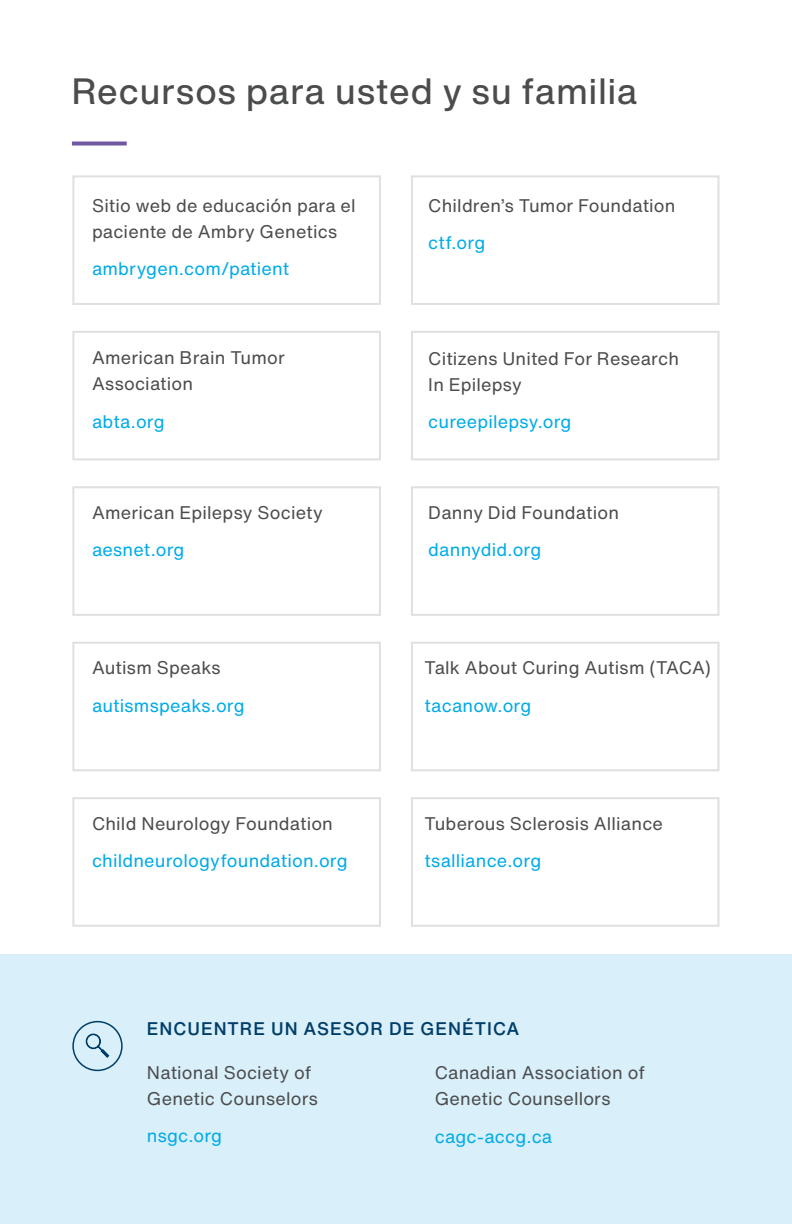
<style>
.page{position:relative;width:792px;height:1224px;background:#fff}
.page>*{position:absolute;margin:0;border:0;box-sizing:border-box;transform-origin:0 0}
.Titles{font:500 36px "Helvetica Now Display";letter-spacing:.05em;color:#4b4c4d}
.Section_text{font:18px/26px "Helvetica Now Text";letter-spacing:.01em;color:#4b4c4d}
.Link_section_text{font:18px "Helvetica Now Text";letter-spacing:.01em;color:#00abe7}
.whitney_sub_head{font:500 18px "Helvetica Now Text";letter-spacing:.055em;color:#003e69}
</style>
<div class="page">
<div style="left:72px;top:175px;width:309px;height:130px;border:2px solid #dfe0e2"></div>
<div style="left:72px;top:331px;width:309px;height:129px;border:2px solid #dfe0e2"></div>
<div style="left:72px;top:486px;width:309px;height:130px;border:2px solid #dfe0e2"></div>
<div style="left:72px;top:642px;width:309px;height:129px;border:2px solid #dfe0e2"></div>
<div style="left:72px;top:797px;width:309px;height:130px;border:2px solid #dfe0e2"></div>
<div style="left:411px;top:642px;width:309px;height:129px;border:2px solid #dfe0e2"></div>
<div style="left:411px;top:797px;width:309px;height:130px;border:2px solid #dfe0e2"></div>
<div style="left:411px;top:175px;width:309px;height:130px;border:2px solid #dfe0e2"></div>
<div style="left:411px;top:331px;width:309px;height:129px;border:2px solid #dfe0e2"></div>
<div style="left:411px;top:486px;width:309px;height:130px;border:2px solid #dfe0e2"></div>
<svg style="left:72px;top:142px;width:55px;height:4px"></svg>
<div style="left:0;top:955px;width:792px;height:269px;background:#d9effa"></div>
<div style="left:72px;top:1021px;width:51px;height:50px;border:2px solid #003e69;border-radius:50%"></div>
<svg style="left:86px;top:1034px;width:23px;height:24px"></svg>
<p class="Titles" style="left:72px;top:66px;width:566px">Recursos para usted y su familia</p>
<p class="Section_text" style="left:92px;top:192px;width:265px">Sitio web de educación para el paciente de Ambry Genetics</p>
<p class="Link_section_text" style="left:92px;top:255px;width:199px">ambrygen.com/patient</p>
<p class="Section_text" style="left:92px;top:345px;width:194px">American Brain Tumor<br>Association</p>
<p class="Link_section_text" style="left:92px;top:408px;width:74px">abta.org</p>
<p class="Section_text" style="left:92px;top:499px;width:232px">American Epilepsy Society</p>
<p class="Link_section_text" style="left:92px;top:537px;width:94px">aesnet.org</p>
<p class="Section_text" style="left:92px;top:654px;width:130px">Autism Speaks</p>
<p class="Link_section_text" style="left:92px;top:692px;width:154px">autismspeaks.org</p>
<p class="Section_text" style="left:92px;top:810px;width:243px">Child Neurology Foundation</p>
<p class="Link_section_text" style="left:92px;top:847px;width:257px">childneurologyfoundation.org</p>
<p class="Section_text" style="left:428px;top:192px;width:249px">Children’s Tumor Foundation</p>
<p class="Link_section_text" style="left:428px;top:229px;width:58px">ctf.org</p>
<p class="Section_text" style="left:428px;top:345px;width:252px">Citizens United For Research<br>In Epilepsy</p>
<p class="Link_section_text" style="left:428px;top:408px;width:145px">cureepilepsy.org</p>
<p class="Section_text" style="left:428px;top:499px;width:192px">Danny Did Foundation</p>
<p class="Link_section_text" style="left:428px;top:537px;width:115px">dannydid.org</p>
<p class="Section_text" style="left:425px;top:654px;width:288px">Talk About Curing Autism (TACA)</p>
<p class="Link_section_text" style="left:425px;top:692px;width:108px">tacanow.org</p>
<p class="Section_text" style="left:425px;top:810px;width:240px">Tuberous Sclerosis Alliance</p>
<p class="Link_section_text" style="left:425px;top:847px;width:118px">tsalliance.org</p>
<p class="whitney_sub_head" style="left:147px;top:1015px;width:374px">ENCUENTRE UN ASESOR DE GENÉTICA</p>
<p class="Section_text" style="left:147px;top:1059px;width:173px">National Society of<br>Genetic Counselors</p>
<p class="Link_section_text" style="left:147px;top:1123px;width:77px">nsgc.org</p>
<p class="Section_text" style="left:435px;top:1059px;width:212px">Canadian Association of<br>Genetic Counsellors</p>
<p class="Link_section_text" style="left:435px;top:1123px;width:119px">cagc-accg.ca</p>
</div>
